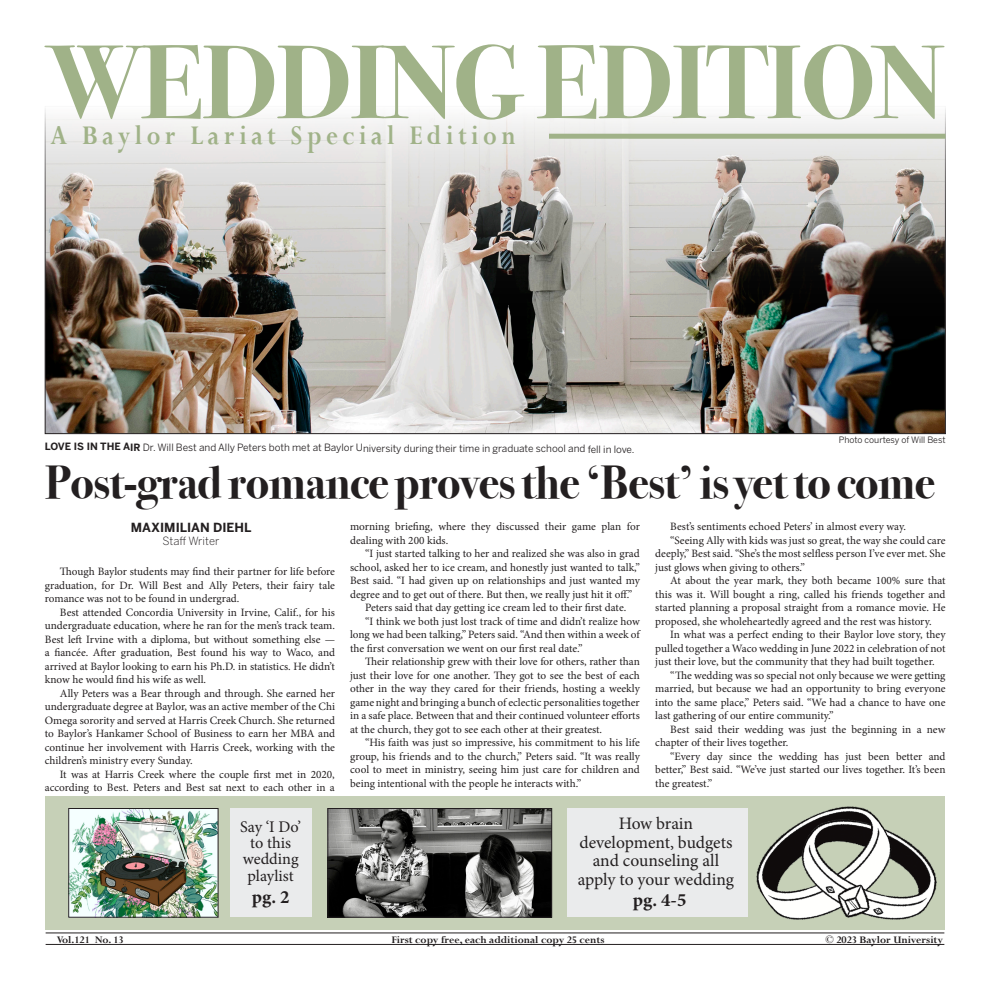
<style>
.page{position:relative;width:990px;height:990px;background:#fff}
.page>*{position:absolute;margin:0;border:0;box-sizing:border-box;transform-origin:0 0}
.t1{font:700 105px "Bodoni Svty Two ITCTT";letter-spacing:-.01em;color:#a0b288}
.t2{font:700 46.25px "Bodoni Svty Two ITCTT";letter-spacing:-.01em;color:#231f20}
.t3{font:700 30.12px "Perpetua";letter-spacing:.18em;color:#a0b288;scale:.84 1}
.t4{font:700 18.75px "Minion Pro";color:#231f20}
.t5{font:17.5px/18.8px "Minion Pro";letter-spacing:-.005em;color:#231f20;text-align:center}
.t6{font:16.25px/16.2px "Minion Pro";color:#231f20;text-align:center}
.t7{font:700 12.5px "Benton Sans";color:#231f20}
.t8{font:11.25px/13.5px "Minion Pro";color:#231f20;text-align:justify}
.t9{font:700 11.25px "Perpetua";color:#231f20}
.t10{font:300 11.25px "Benton Sans";color:#231f20}
.t11{font:10px "Benton Sans";letter-spacing:-.005em;color:#231f20}
.t12{font:8.75px "Benton Sans";letter-spacing:-.005em;color:#231f20}
.s1{font-weight:700}
</style>
<div class="page">
<img style="left:45px;top:108px;width:901px;height:326px">
<hr style="left:46px;top:933px;width:898px;height:1px;background:#231f20">
<hr style="left:46px;top:944px;width:898px;height:1px;background:#231f20">
<div style="left:45px;top:796px;width:900px;height:134px;background:#c6d0b7"></div>
<div style="left:230px;top:808px;width:81px;height:109px;background:#eaebec"></div>
<div style="left:549px;top:134px;width:397px;height:5px;background:#a0b288"></div>
<img style="left:70px;top:810px;width:146px;height:106px">
<div style="left:68px;top:808px;width:150px;height:110px;border:1px solid #231f20"></div>
<img style="left:330px;top:810px;width:220px;height:106px">
<div style="left:328px;top:808px;width:224px;height:110px;border:1px solid #231f20"></div>
<div style="left:567px;top:808px;width:180px;height:109px;background:#eaebec"></div>
<img style="left:757px;top:806px;width:180px;height:113px">
<p class="t1" style="left:48px;top:-4px;width:898px">WEDDING EDITION</p>
<p class="t3" style="left:50px;top:117px;width:556px">A Baylor Lariat Special Edition</p>
<p class="t12" style="left:839px;top:435px;width:108px">Photo courtesy of Will Best</p>
<p class="t11" style="left:45px;top:442px;width:591px"><sup>L</sup><span class="s1">OVE IS IN THE AIR</span> Dr. Will Best and Ally Peters both met at Baylor University during their time in graduate school and fell in love.</p>
<p class="t2" style="left:45px;top:445px;width:892px">Post-grad romance proves the ‘Best’ is yet to come</p>
<p class="t7" style="left:131px;top:520px;width:122px">MAXIMILIAN DIEHL</p>
<p class="t10" style="left:162px;top:534px;width:59px">Staff Writer</p>
<p class="t8" style="left:45px;top:565px;width:292px;text-indent:15px">Though Baylor students may find their partner for life before graduation, for Dr. Will Best and Ally Peters, their fairy tale romance was not to be found in undergrad.</p>
<p class="t8" style="left:45px;top:605px;width:292px;text-indent:15px">Best attended Concordia University in Irvine, Calif., for his undergraduate education, where he ran for the men’s track team.<br>Best left Irvine with a diploma, but without something else — a fiancée. After graduation, Best found his way to Waco, and arrived at Baylor looking to earn his Ph.D. in statistics. He didn’t know he would find his wife as well.</p>
<p class="t8" style="left:45px;top:686px;width:292px;text-indent:15px">Ally Peters was a Bear through and through. She earned her undergraduate degree at Baylor, was an active member of the Chi Omega sorority and served at Harris Creek Church. She returned to Baylor’s Hankamer School of Business to earn her MBA and continue her involvement with Harris Creek, working with the children’s ministry every Sunday.</p>
<p class="t8" style="left:45px;top:767px;width:292px;text-align:right">It was at Harris Creek where the couple first met in 2020, according to Best. Peters and Best sat next to each other in a</p>
<p class="t6" style="left:240px;top:819px;width:63px">Say ‘I Do’ to this wedding playlist</p>
<p class="t4" style="left:252px;top:883px;width:39px">pg. 2</p>
<p class="t8" style="left:350px;top:520px;width:291px">morning briefing, where they discussed their game plan for dealing with 200 kids.</p>
<p class="t8" style="left:350px;top:547px;width:291px;text-indent:15px">“I just started talking to her and realized she was also in grad school, asked her to ice cream, and honestly just wanted to talk,” Best said. “I had given up on relationships and just wanted my degree and to get out of there. But then, we really just hit it off.”</p>
<p class="t8" style="left:365px;top:601px;width:263px">Peters said that day getting ice cream led to their first date.</p>
<p class="t8" style="left:350px;top:614px;width:291px;text-indent:15px">“I think we both just lost track of time and didn’t realize how long we had been talking,” Peters said. “And then within a week of the first conversation we went on our first real date.”</p>
<p class="t8" style="left:350px;top:655px;width:291px;text-indent:15px">Their relationship grew with their love for others, rather than just their love for one another. They got to see the best of each other in the way they cared for their friends, hosting a weekly game night and bringing a bunch of eclectic personalities together in a safe place. Between that and their continued volunteer efforts at the church, they got to see each other at their greatest.</p>
<p class="t8" style="left:350px;top:736px;width:291px;text-indent:15px">“His faith was just so impressive, his commitment to his life group, his friends and to the church,” Peters said. “It was really cool to meet in ministry, seeing him just care for children and being intentional with the people he interacts with.”</p>
<p class="t8" style="left:670px;top:520px;width:237px">Best’s sentiments echoed Peters’ in almost every way.</p>
<p class="t8" style="left:655px;top:533px;width:292px;text-indent:15px">“Seeing Ally with kids was just so great, the way she could care deeply,” Best said. “She’s the most selfless person I’ve ever met. She just glows when giving to others.”</p>
<p class="t8" style="left:655px;top:574px;width:292px;text-indent:15px">At about the year mark, they both became 100% sure that this was it. Will bought a ring, called his friends together and started planning a proposal straight from a romance movie. He proposed, she wholeheartedly agreed and the rest was history.</p>
<p class="t8" style="left:655px;top:628px;width:292px;text-indent:15px">In what was a perfect ending to their Baylor love story, they pulled together a Waco wedding in June 2022 in celebration of not just their love, but the community that they had built together.</p>
<p class="t8" style="left:655px;top:668px;width:292px;text-indent:15px">“The wedding was so special not only because we were getting married, but because we had an opportunity to bring everyone into the same place,” Peters said. “We had a chance to have one last gathering of our entire community.”</p>
<p class="t8" style="left:655px;top:722px;width:292px;text-indent:15px">Best said their wedding was just the beginning in a new chapter of their lives together.</p>
<p class="t8" style="left:655px;top:749px;width:292px;text-indent:15px">“Every day since the wedding has just been better and better,” Best said. “We’ve just started our lives together. It’s been the greatest.”</p>
<p class="t5" style="left:578px;top:814px;width:158px">How brain development, budgets and counseling all apply to your wedding</p>
<p class="t4" style="left:633px;top:886px;width:55px">pg. 4-5</p>
<p class="t9" style="left:57px;top:933px;width:68px">Vol.121 No. 13</p>
<p class="t9" style="left:391px;top:932px;width:215px">First copy free, each additional copy 25 cents</p>
<p class="t9" style="left:825px;top:932px;width:119px">© 2023 Baylor University</p>
</div>
